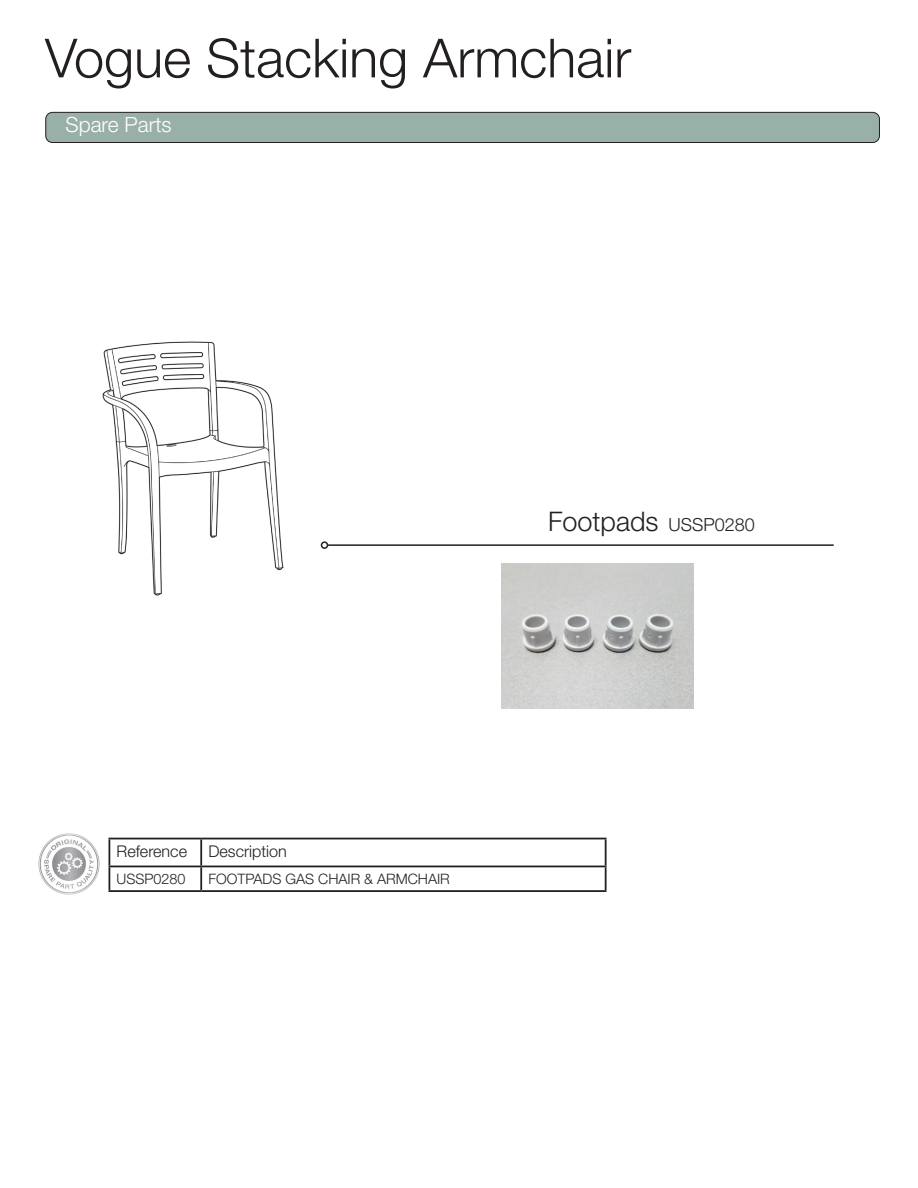
<style>
.page{position:relative;width:918px;height:1188px;background:#fff}
.page>*{position:absolute;margin:0;border:0;box-sizing:border-box;transform-origin:0 0}
.t1{font:300 54px "Helvetica Neue LT Std";color:#231f20}
.t2{font:300 27px "Helvetica Neue LT Std";color:#231f20}
.t3{font:300 21px "Helvetica Neue LT Std";color:#fff}
.t4{font:300 16.2px "Helvetica Neue LT Std";color:#231f20}
.t5{font:300 14.4px "Helvetica Neue LT Std";color:#231f20}
.s1{font-size:18px}
</style>
<div class="page">
<hr style="left:328px;top:544px;width:506px;height:2px;background:#231f20">
<div style="left:321px;top:541px;width:7px;height:8px;border:2px solid #231f20;border-radius:50%"></div>
<img style="left:38px;top:833px;width:62px;height:62px">
<hr style="left:109px;top:838px;width:92px;height:1px;background:#231f20">
<hr style="left:201px;top:838px;width:406px;height:1px;background:#231f20">
<hr style="left:200px;top:839px;width:2px;height:27px;background:#231f20">
<hr style="left:605px;top:839px;width:2px;height:27px;background:#231f20">
<hr style="left:109px;top:866px;width:92px;height:1px;background:#231f20">
<svg style="left:109px;top:839px;width:1px;height:51px"></svg>
<hr style="left:201px;top:866px;width:406px;height:1px;background:#231f20">
<hr style="left:200px;top:867px;width:2px;height:23px;background:#231f20">
<hr style="left:605px;top:867px;width:2px;height:23px;background:#231f20">
<hr style="left:109px;top:890px;width:92px;height:2px;background:#231f20">
<hr style="left:201px;top:890px;width:406px;height:2px;background:#231f20">
<img style="left:102px;top:341px;width:181px;height:255px">
<div style="left:46px;top:112px;width:833px;height:31px;background:#99b0a8;border-radius:7px"></div>
<div style="left:45px;top:112px;width:835px;height:31px;border:1px solid #231f20;border-radius:7px"></div>
<img style="left:502px;top:564px;width:191px;height:145px">
<p class="t1" style="left:45px;top:25px;width:588px">Vogue Stacking Armchair</p>
<p class="t3" style="left:65px;top:112px;width:108px">Spare Parts</p>
<p class="t2" style="left:548px;top:505px;width:208px">Footpads <span class="s1">USSP0280</span></p>
<p class="t4" style="left:117px;top:842px;width:72px">Reference</p>
<p class="t4" style="left:208px;top:842px;width:80px">Description</p>
<p class="t5" style="left:117px;top:870px;width:71px">USSP0280</p>
<p class="t5" style="left:208px;top:870px;width:243px">FOOTPADS GAS CHAIR &amp; ARMCHAIR</p>
</div>
